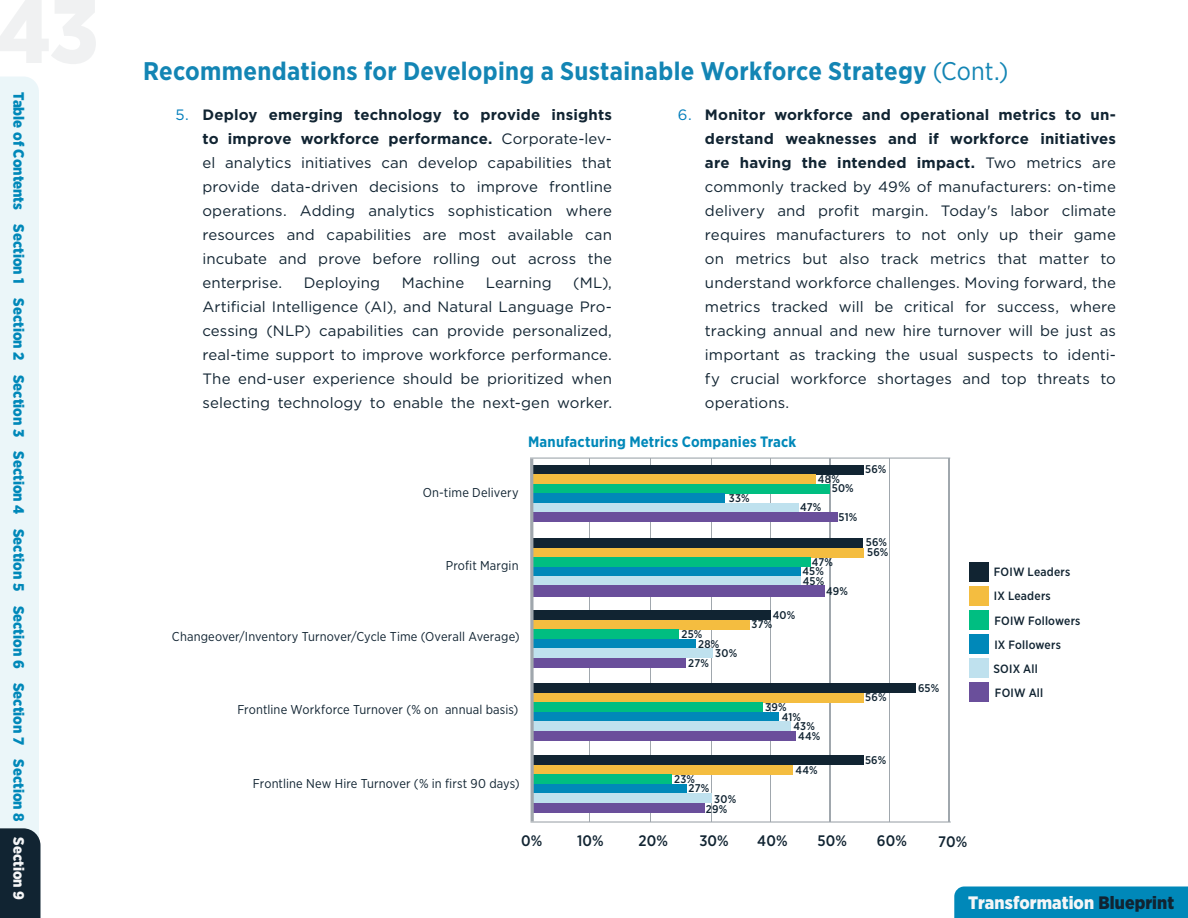
<style>
.page{position:relative;width:1188px;height:918px;background:#fff}
.page>*{position:absolute;margin:0;border:0;box-sizing:border-box;transform-origin:0 0}
.t1{font:700 25.5px "Gotham Narrow";letter-spacing:.01em;color:#1385b4}
.t2{font:900 18px "Gotham Narrow";letter-spacing:.005em;color:#f5f6f7}
.t3{font:500 15.15px "Gotham Narrow";letter-spacing:.005em;color:#112432}
.t4{font:15px/24px "Gotham";letter-spacing:.005em;color:#112432;text-align:justify}
.t5{font:900 15px "Gotham Narrow";color:#0088b9}
.t6{font:700 15px "Gotham Narrow";letter-spacing:.01em;color:#0088b9}
.t7{font:900 15px "Gotham Narrow";color:#f5f6f7}
.t8{font:12.9px "Gotham Narrow";letter-spacing:.01em;color:#112432}
.t9{font:500 12px/23.9px "Gotham Narrow";letter-spacing:.015em;color:#112432}
.t10{font:500 11.25px/9.6px "Gotham Narrow";letter-spacing:.02em;color:#112432}
.s1{font-weight:400}
.s2{color:#007dbb}
.s3{font-weight:700}
.s4{color:#112432}
</style>
<div class="page">
<div style="left:954px;top:886px;width:234px;height:32px;background:#0088b9"></div>
<div style="left:969px;top:586px;width:20px;height:20px;background:#f4bd40"></div>
<div style="left:969px;top:634px;width:20px;height:20px;background:#0088b9"></div>
<div style="left:969px;top:562px;width:20px;height:20px;background:#112432"></div>
<div style="left:969px;top:610px;width:20px;height:20px;background:#00be81"></div>
<div style="left:969px;top:658px;width:20px;height:20px;background:#bfe1ee"></div>
<div style="left:969px;top:682px;width:20px;height:20px;background:#6a4f9b"></div>
<svg style="left:530px;top:457px;width:421px;height:366px"></svg>
<svg style="left:0;top:77px;width:41px;height:841px;background:#d5e0e4"></svg>
<p class="t5" style="left:29px;top:92px;width:731px;rotate:90deg">Table of Contents Section 1 Section 2 Section 3 Section 4 Section 5 Section 6 Section 7 Section 8</p>
<p class="t7" style="left:29px;top:837px;width:64px;rotate:90deg">Section 9</p>
<h1 class="t1" style="left:143px;top:55px;width:867px">Recommendations for Developing a Sustainable Workforce Strategy <span class="s1">(Cont.)</span></h1>
<p class="t4" style="left:202px;top:102px;width:411px;text-indent:-27px"><span class="s2">5.</span> <span class="s3">Deploy emerging technology to provide insights to improve workforce performance.</span> Corporate-lev&shy;el analytics initiatives can develop capabilities that provide data-driven decisions to improve frontline operations. Adding analytics sophistication where resources and capabilities are most available can incubate and prove before rolling out across the enterprise.</p>
<p class="t4" style="left:705px;top:102px;width:413px;text-indent:-27px"><span class="s2">6.</span> <span class="s3">Monitor workforce and operational metrics to un&shy;derstand weaknesses and if workforce initiatives are having the intended impact.</span> Two metrics are commonly tracked by 49% of manufacturers: on-time delivery and profit margin. Today's labor climate requires manufacturers to not only up their game on metrics but also track metrics that matter to understand workforce challenges. Moving forward, the metrics tracked will be critical for success, where tracking annual and new hire turnover will be just as important as tracking the usual suspects to identi&shy;fy crucial workforce shortages and top threats to operations.</p>
<p class="t4" style="left:304px;top:270px;width:78px">Deploying</p>
<p class="t4" style="left:402px;top:270px;width:64px">Machine</p>
<p class="t4" style="left:486px;top:270px;width:67px">Learning</p>
<p class="t4" style="left:202px;top:270px;width:411px;text-indent:371px">(ML), Artificial Intelligence (AI), and Natural Language Pro&shy;cessing (NLP) capabilities can provide personalized, real-time support to improve workforce performance.<br>The end-user experience should be prioritized when selecting technology to enable the next-gen worker.</p>
<p class="t6" style="left:528px;top:432px;width:270px">Manufacturing Metrics Companies Track</p>
<p class="t8" style="left:423px;top:485px;width:97px">On-time Delivery</p>
<p class="t10" style="left:729px;top:493px;width:22px">33%</p>
<p class="t10" style="left:832px;top:474px;width:24px;text-indent:-14px">48%<br>50%</p>
<p class="t10" style="left:800px;top:503px;width:23px">47%</p>
<p class="t10" style="left:839px;top:512px;width:20px">51%</p>
<p class="t10" style="left:865px;top:464px;width:23px">56%</p>
<p class="t8" style="left:446px;top:557px;width:74px">Profit Margin</p>
<p class="t10" style="left:812px;top:557px;width:23px">47%</p>
<p class="t10" style="left:802px;top:566px;width:23px">45%</p>
<p class="t10" style="left:803px;top:576px;width:23px">45%</p>
<p class="t10" style="left:826px;top:586px;width:23px">49%</p>
<p class="t10" style="left:866px;top:537px;width:24px">56%<br>56%</p>
<p class="t8" style="left:172px;top:629px;width:349px">Changeover/Inventory Turnover/Cycle Time (Overall Average)</p>
<p class="t10" style="left:682px;top:629px;width:22px">25%</p>
<p class="t10" style="left:698px;top:639px;width:23px">28%</p>
<p class="t10" style="left:715px;top:648px;width:23px">30%</p>
<p class="t10" style="left:688px;top:658px;width:22px">27%</p>
<p class="t10" style="left:773px;top:610px;width:24px">40%</p>
<p class="t10" style="left:752px;top:619px;width:22px">37%</p>
<p class="t8" style="left:237px;top:702px;width:282px">Frontline Workforce Turnover (% on annual basis)</p>
<p class="t10" style="left:765px;top:702px;width:23px">39%</p>
<p class="t10" style="left:782px;top:712px;width:21px">41%</p>
<p class="t10" style="left:793px;top:721px;width:23px">43%</p>
<p class="t10" style="left:798px;top:731px;width:24px">44%</p>
<p class="t10" style="left:865px;top:693px;width:23px">56%</p>
<p class="t10" style="left:918px;top:683px;width:23px">65%</p>
<p class="t8" style="left:253px;top:775px;width:268px">Frontline New Hire Turnover (% in first 90 days)</p>
<p class="t10" style="left:689px;top:775px;width:22px;line-height:8.9px;text-indent:-15px">23%<br>27%</p>
<p class="t10" style="left:706px;top:794px;width:32px;text-indent:8px">30%<br>29%</p>
<p class="t10" style="left:795px;top:765px;width:24px">44%</p>
<p class="t10" style="left:865px;top:755px;width:23px">56%</p>
<p class="t3" style="left:577px;top:831px;width:28px">10%</p>
<p class="t3" style="left:699px;top:831px;width:31px">30%</p>
<p class="t3" style="left:818px;top:831px;width:31px">50%</p>
<p class="t3" style="left:938px;top:833px;width:30px">70%</p>
<p class="t3" style="left:521px;top:831px;width:23px">0%</p>
<p class="t3" style="left:639px;top:831px;width:31px">20%</p>
<p class="t3" style="left:757px;top:831px;width:32px">40%</p>
<p class="t3" style="left:877px;top:831px;width:32px">60%</p>
<p class="t9" style="left:994px;top:560px;width:78px">FOIW Leaders</p>
<p class="t9" style="left:994px;top:609px;width:88px">FOIW Followers</p>
<p class="t9" style="left:994px;top:584px;width:58px">IX Leaders</p>
<p class="t9" style="left:994px;top:633px;width:69px">IX Followers<br>SOIX All<br>FOIW All</p>
<p class="t2" style="left:968px;top:891px;width:208px">Transformation <span class="s4">Blueprint</span></p>
</div>
